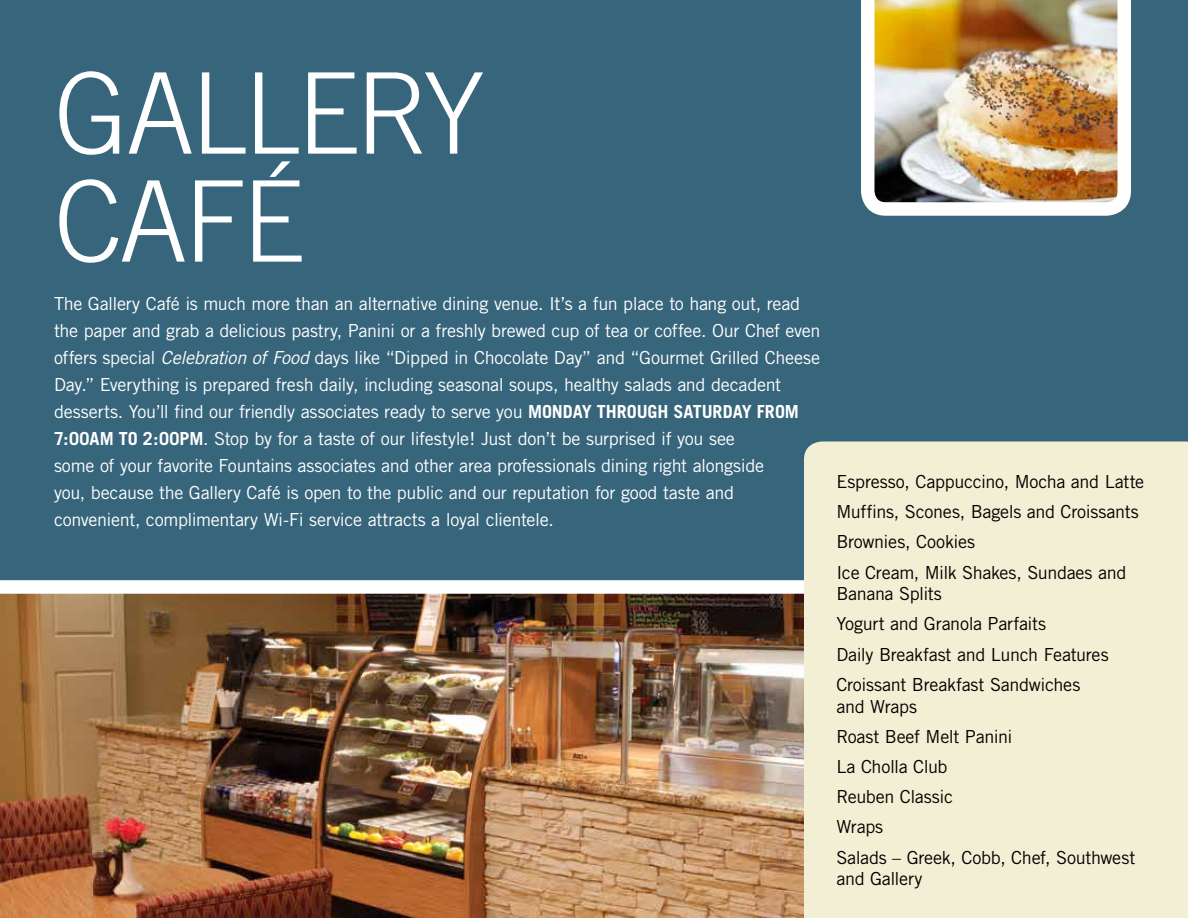
<style>
.page{position:relative;width:1188px;height:918px;background:#fff}
.page>*{position:absolute;margin:0;border:0;box-sizing:border-box;transform-origin:0 0}
.t1{font:300 112.5px/108px "Trade Gothic";letter-spacing:-.035em;color:#fff}
.t2{font:18px/27px "Trade Gothic";letter-spacing:-.02em;color:#fff}
.t3{font:18px/30.3px "Trade Gothic";letter-spacing:-.015em;color:#000}
.s1{font-style:italic}
.s2{font-weight:700}
</style>
<div class="page">
<img style="left:0;top:594px;width:804px;height:324px">
<div style="left:0;top:0;width:1188px;height:594px;background:#37657b"></div>
<div style="left:804px;top:442px;width:384px;height:476px;background:#f3efd4"></div>
<img style="left:861px;top:0;width:270px;height:216px">
<h1 class="t1" style="left:54px;top:58px;width:433px">GALLERY<br>CAFÉ</h1>
<p class="t2" style="left:54px;top:290px;width:768px">The Gallery Café is much more than an alternative dining venue. It’s a fun place to hang out, read the paper and grab a delicious pastry, Panini or a freshly brewed cup of tea or coffee. Our Chef even offers special <span class="s1">Celebration of Food</span> days like “Dipped in Chocolate Day” and “Gourmet Grilled Cheese Day.” Everything is prepared fresh daily, including seasonal soups, healthy salads and decadent desserts. You’ll find our friendly associates ready to serve you <span class="s2">MONDAY THROUGH SATURDAY FROM 7:00AM TO 2:00PM</span>. Stop by for a taste of our lifestyle! Just don’t be surprised if you see<br>some of your favorite Fountains associates and other area professionals dining right alongside<br>you, because the Gallery Café is open to the public and our reputation for good taste and convenient, complimentary Wi-Fi service attracts a loyal clientele.</p>
<p class="t3" style="left:836px;top:466px;width:309px">Espresso, Cappuccino, Mocha and Latte Muffins, Scones, Bagels and Croissants Brownies, Cookies<br>Ice Cream, Milk Shakes, Sundaes and</p>
<p class="t3" style="left:836px;top:578px;width:274px">Banana Splits<br>Yogurt and Granola Parfaits<br>Daily Breakfast and Lunch Features<br>Croissant Breakfast Sandwiches</p>
<p class="t3" style="left:836px;top:691px;width:300px">and Wraps<br>Roast Beef Melt Panini<br>La Cholla Club<br>Reuben Classic<br>Wraps<br>Salads – Greek, Cobb, Chef, Southwest</p>
<p class="t3" style="left:836px;top:864px;width:88px">and Gallery</p>
</div>
